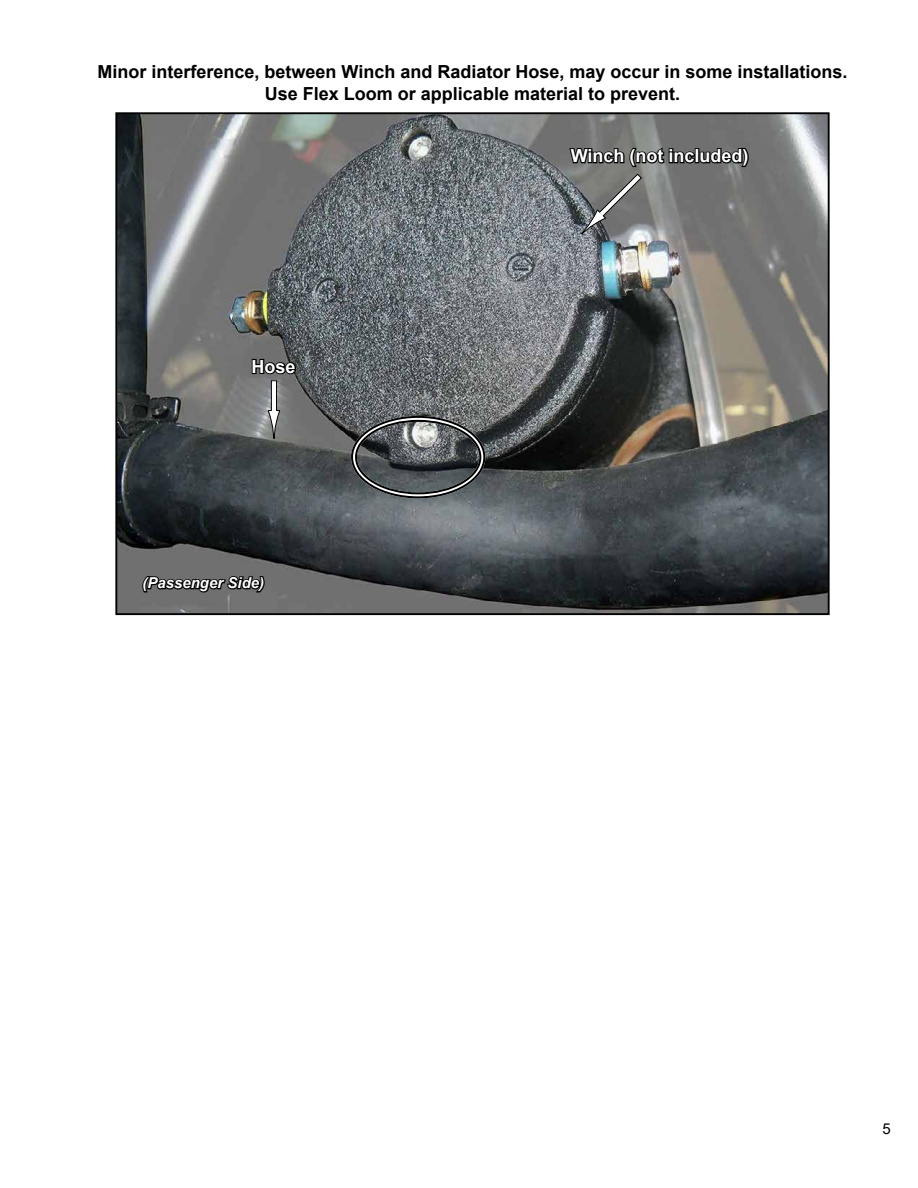
<style>
.page{position:relative;width:918px;height:1188px;background:#fff}
.page>*{position:absolute;margin:0;border:0;box-sizing:border-box;transform-origin:0 0}
.t1{font:700 18px/21.6px "Arial";color:#000;text-align:center}
.t2{font:700 18px "Arial";color:#fff}
.t3{font:italic 700 15px "Arial";color:#fff}
.t4{font:15px "Arial";color:#000}
</style>
<div class="page">
<img style="left:118px;top:115px;width:709px;height:497px">
<div style="left:115px;top:112px;width:715px;height:503px;border:2px solid #000101"></div>
<svg style="left:251px;top:358px;width:47px;height:18px"></svg>
<svg style="left:568px;top:144px;width:182px;height:92px;background:#6c6d6d"></svg>
<div style="left:271px;top:381px;width:6px;height:30px;background:#fff"></div>
<div style="left:271px;top:380px;width:6px;height:31px;border:1px solid #000"></div>
<svg style="left:267px;top:410px;width:14px;height:29px"></svg>
<svg style="left:141px;top:563px;width:125px;height:31px;background:#4c4c4c"></svg>
<div style="left:351px;top:416px;width:134px;height:82px;border:6px solid #fff;border-radius:50%"></div>
<div style="left:351px;top:416px;width:134px;height:82px;border:2px solid #000;border-radius:50%"></div>
<div style="left:355px;top:420px;width:126px;height:74px;border:2px solid #000;border-radius:50%"></div>
<p class="t1" style="left:97px;top:61px;width:752px">Minor interference, between Winch and Radiator Hose, may occur in some installations.<br>Use Flex Loom or applicable material to prevent.</p>
<p class="t2" style="left:252px;top:354px;width:46px">Hose</p>
<p class="t3" style="left:142px;top:573px;width:123px">(Passenger Side)</p>
<p class="t2" style="left:571px;top:143px;width:179px">Winch (not included)</p>
<p class="t4" style="left:883px;top:1118px;width:10px">5</p>
</div>
